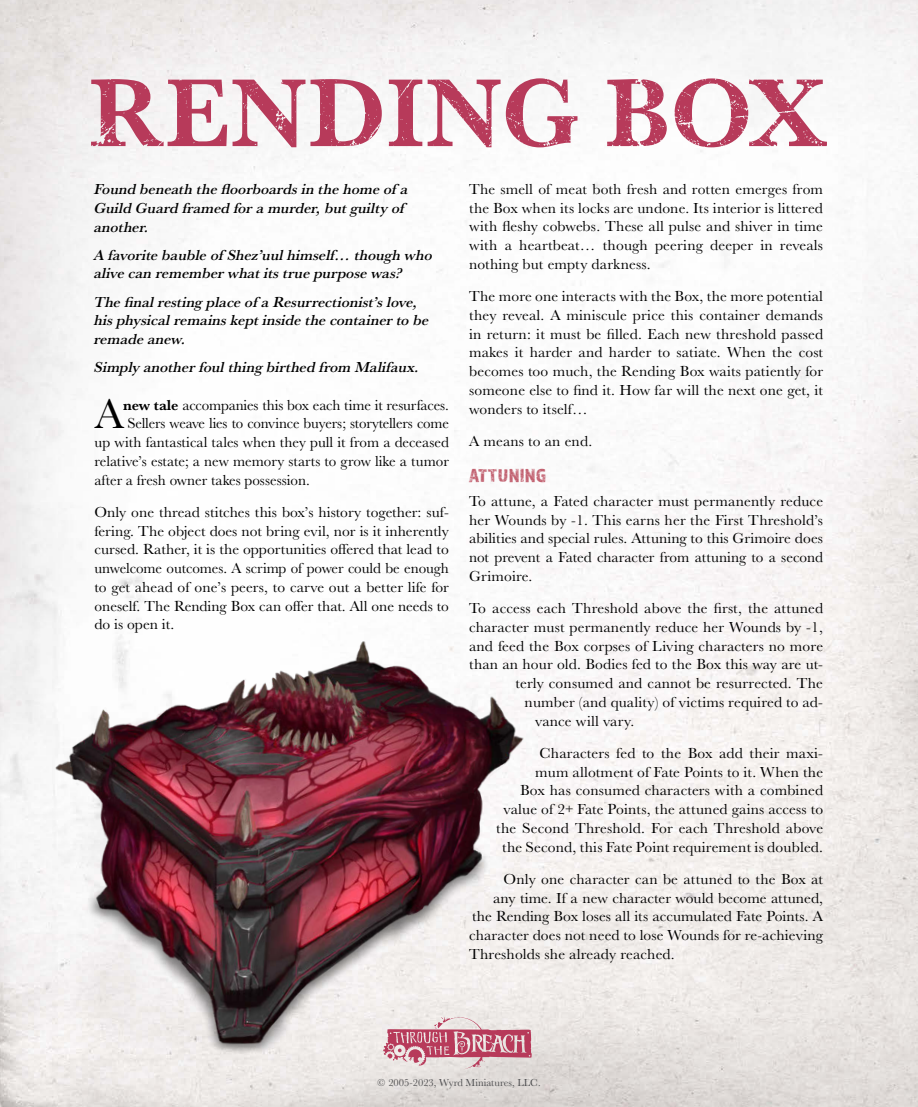
<style>
.page{position:relative;width:918px;height:1107px;background:#fff}
.page>*{position:absolute;margin:0;border:0;box-sizing:border-box;transform-origin:0 0}
.Body_Text{font:43.05px "Baskerville URW";color:#000}
.Heading-2{font:19.5px "Almaq Rough";letter-spacing:.02em;color:#c26170;scale:.95 1}
.Body_Text-2{font:15px/18.8px "Baskerville URW";letter-spacing:.01em;color:#000;text-align:justify}
.Body_Text-3{font:italic 500 15px/18.8px "Baskerville URW";color:#000}
.Body_Text-4{font:15px "Baskerville URW";letter-spacing:-.01em;color:#000}
.t1{font:10.5px "Baskerville URW";color:#4d4d4f}
.s1{font-weight:700}
</style>
<div class="page">
<img style="left:0;top:0;width:918px;height:1107px">
<svg style="left:91px;top:78px;width:736px;height:69px;fill:#f4f3f4"></svg>
<img style="left:3px;top:610px;width:580px;height:470px">
<svg style="left:383px;top:1015px;width:149px;height:54px;background:#d6a3ae"></svg>
<p class="Body_Text-3" style="left:94px;top:179px;width:315px">Found beneath the floorboards in the home of a<br>Guild Guard framed for a murder, but guilty of another.</p>
<p class="Body_Text-3" style="left:94px;top:245px;width:340px">A favorite bauble of Shez’uul himself… though who alive can remember what its true purpose was?</p>
<p class="Body_Text-3" style="left:94px;top:292px;width:336px">The final resting place of a Resurrectionist’s love, his physical remains kept inside the container to be remade anew.</p>
<p class="Body_Text-3" style="left:94px;top:357px;width:327px">Simply another foul thing birthed from Malifaux.</p>
<p class="Body_Text" style="left:95px;top:385px;width:30px">A</p>
<p class="Body_Text-4" style="left:123px;top:395px;width:327px"><span class="s1">new tale</span> accompanies this box each time it resurfaces.</p>
<p class="Body_Text-4" style="left:128px;top:413px;width:323px">Sellers weave lies to convince buyers; storytellers come</p>
<p class="Body_Text-2" style="left:94px;top:432px;width:356px">up with fantastical tales when they pull it from a deceased</p>
<p class="Body_Text-2" style="left:94px;top:451px;width:356px">relative’s estate; a new memory starts to grow like a tumor</p>
<p class="Body_Text-2" style="left:94px;top:470px;width:217px">after a fresh owner takes possession.</p>
<p class="Body_Text-2" style="left:94px;top:502px;width:356px">Only one thread stitches this box’s history together: suf&shy;fering. The object does not bring evil, nor is it inherently cursed. Rather, it is the opportunities offered that lead to unwelcome outcomes. A scrimp of power could be enough to get ahead of one’s peers, to carve out a better life for oneself. The Rending Box can offer that. All one needs to do is open it.</p>
<p class="Body_Text-2" style="left:469px;top:179px;width:356px">The smell of meat both fresh and rotten emerges from the Box when its locks are undone. Its interior is littered with fleshy cobwebs. These all pulse and shiver in time with a heartbeat… though peering deeper in reveals nothing but empty darkness.</p>
<p class="Body_Text-2" style="left:469px;top:286px;width:356px">The more one interacts with the Box, the more potential they reveal. A miniscule price this container demands in return: it must be filled. Each new threshold passed makes it harder and harder to satiate. When the cost becomes too much, the Rending Box waits patiently for someone else to find it. How far will the next one get, it wonders to itself…</p>
<p class="Body_Text-2" style="left:469px;top:431px;width:125px">A means to an end.</p>
<p class="Heading-2" style="left:469px;top:463px;width:83px">ATTUNING</p>
<p class="Body_Text-2" style="left:469px;top:491px;width:356px">To attune, a Fated character must permanently reduce her Wounds by -1. This earns her the First Threshold’s abilities and special rules. Attuning to this Grimoire does not prevent a Fated character from attuning to a second Grimoire.</p>
<p class="Body_Text-2" style="left:469px;top:598px;width:356px">To access each Threshold above the first, the attuned</p>
<p class="Body_Text-2" style="left:469px;top:617px;width:356px">character must permanently reduce her Wounds by -1,</p>
<p class="Body_Text-2" style="left:469px;top:636px;width:355px">and feed the Box corpses of Living characters no more</p>
<p class="Body_Text-2" style="left:469px;top:654px;width:356px">than an hour old. Bodies fed to the Box this way are ut-</p>
<p class="Body_Text-2" style="left:516px;top:673px;width:309px">terly consumed and cannot be resurrected. The</p>
<p class="Body_Text-2" style="left:525px;top:692px;width:300px">number (and quality) of victims required to ad-</p>
<p class="Body_Text-2" style="left:535px;top:711px;width:101px">vance will vary.</p>
<p class="Body_Text-2" style="left:496px;top:743px;width:329px;text-align:right">Characters fed to the Box add their maxi-<br>mum allotment of Fate Points to it. When the<br>Box has consumed characters with a combined value of 2+ Fate Points, the attuned gains access to the Second Threshold. For each Threshold above the Second, this Fate Point requirement is doubled.</p>
<p class="Body_Text-2" style="left:504px;top:869px;width:321px">Only one character can be attuned to the Box at</p>
<p class="Body_Text-2" style="left:493px;top:888px;width:331px">any time. If a new character would become attuned,</p>
<p class="Body_Text-2" style="left:472px;top:906px;width:352px">the Rending Box loses all its accumulated Fate Points. A</p>
<p class="Body_Text-2" style="left:469px;top:925px;width:356px">character does not need to lose Wounds for re-achieving</p>
<p class="Body_Text-2" style="left:469px;top:944px;width:207px">Thresholds she already reached.</p>
<p class="t1" style="left:377px;top:1075px;width:165px">© 2005-2023, Wyrd Miniatures, LLC.</p>
</div>
